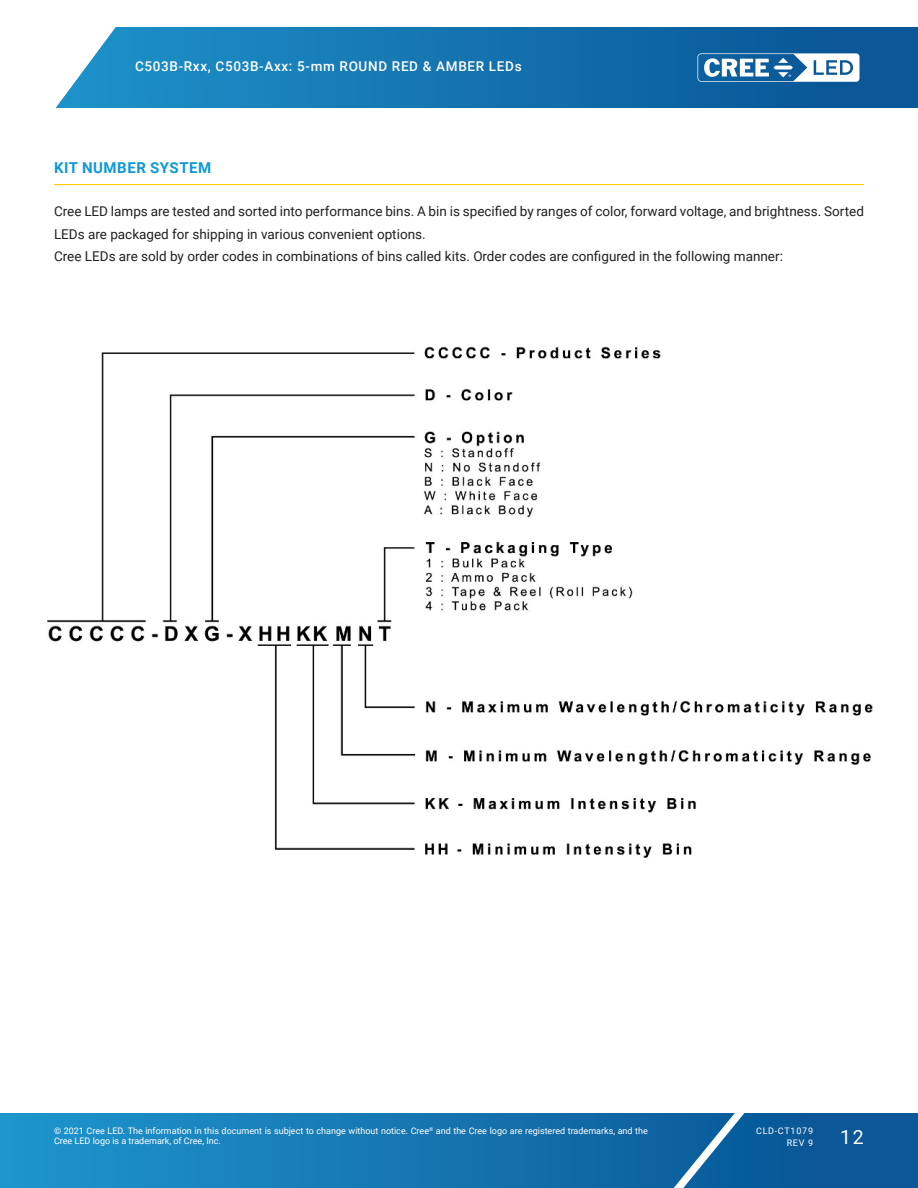
<style>
.page{position:relative;width:918px;height:1188px;background:#fff}
.page>*{position:absolute;margin:0;border:0;box-sizing:border-box;transform-origin:0 0}
.t1{font:19.5px "Roboto";color:#fff}
.t2{font:700 15px "Roboto";letter-spacing:.035em;color:#0f99d6}
.t3{font:13.5px/22.5px "Roboto";color:#221f1f}
.t4{font:500 13.5px "Roboto";letter-spacing:.05em;color:#fff}
.t5{font:9px/10.8px "Roboto";color:#fff}
.t6{font:9px/12px "Roboto";letter-spacing:.085em;color:#fff;text-align:right}
</style>
<div class="page">
<img style="left:0;top:1113px;width:918px;height:75px">
<svg style="left:644px;top:1113px;width:117px;height:75px;background:#1d6ca5"></svg>
<svg style="left:85px;top:27px;width:833px;height:81px;background:#1573ae"></svg>
<img style="left:55px;top:68px;width:30px;height:40px">
<svg style="left:698px;top:53px;width:162px;height:29px"></svg>
<hr style="left:54px;top:184px;width:810px;height:1px;background:#ffce00">
<img style="left:47px;top:346px;width:826px;height:512px">
<p class="t4" style="left:135px;top:62px;width:388px">C503B-Rxx, C503B-Axx: 5-mm ROUND RED &amp; AMBER LEDs</p>
<p class="t2" style="left:54px;top:161px;width:159px">KIT NUMBER SYSTEM</p>
<p class="t3" style="left:54px;top:199px;width:812px">Cree LED lamps are tested and sorted into performance bins. A bin is speci昀椀ed by ranges of color, forward voltage, and brightness. Sorted<br>LEDs are packaged for shipping in various convenient options.<br>Cree LEDs are sold by order codes in combinations of bins called kits. Order codes are con昀椀gured in the following manner:</p>
<p class="t5" style="left:54px;top:1126px;width:596px">© 2021 Cree LED. The information in this document is subject to change without notice. Cree<sup>®</sup> and the Cree logo are registered trademarks, and the<br>Cree LED logo is a trademark, of Cree, Inc.</p>
<p class="t6" style="left:756px;top:1125px;width:58px">CLD-CT1079<br>REV 9</p>
<h1 class="t1" style="left:840px;top:1128px;width:25px">12</h1>
</div>
